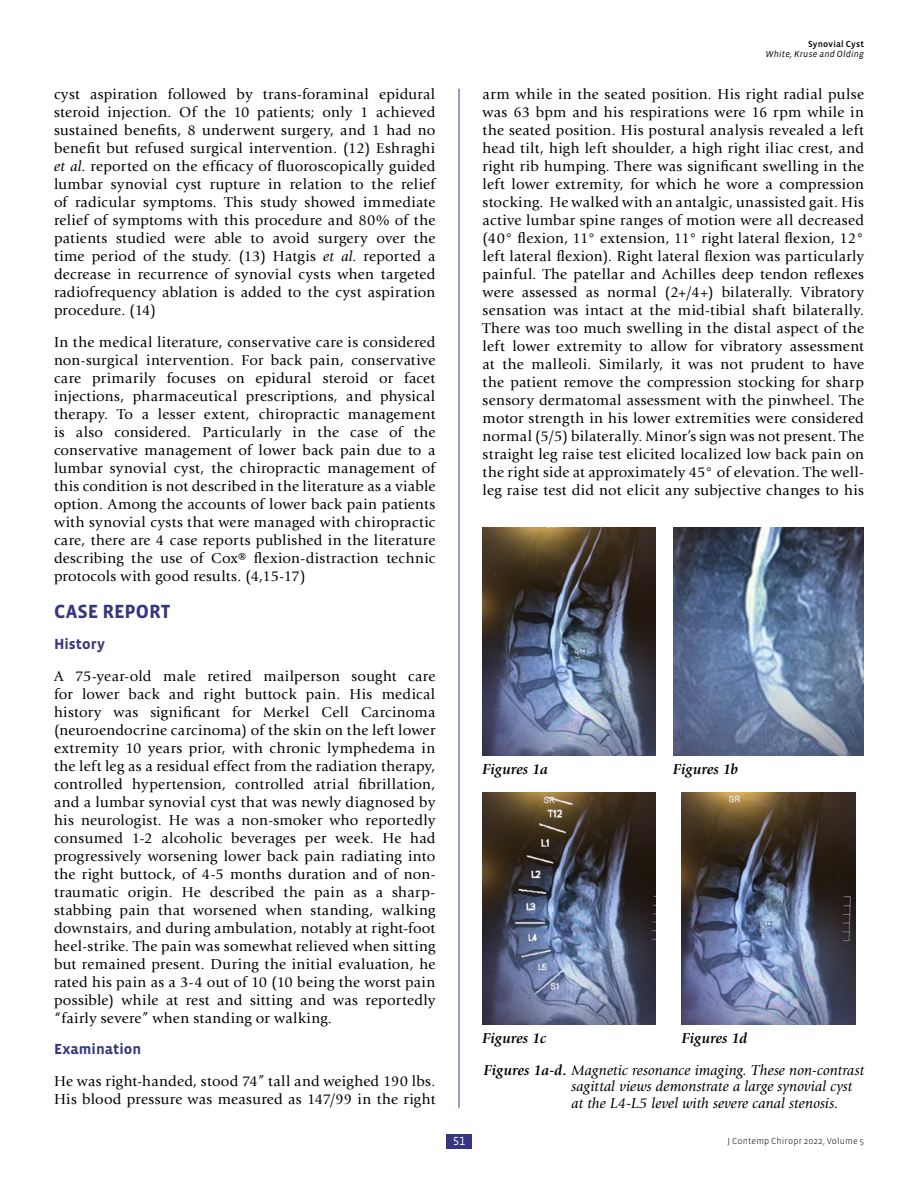
<style>
.page{position:relative;width:918px;height:1188px;background:#fff}
.page>*{position:absolute;margin:0;border:0;box-sizing:border-box;transform-origin:0 0}
.t1{font:700 19.5px "Vista Sans OT";letter-spacing:-.005em;color:#36357e}
.t2{font:15px/18px "Giovanni Std";letter-spacing:.02em;color:#000;text-align:justify}
.t3{font:italic 15px/16.5px "Giovanni Std";letter-spacing:.005em;color:#000}
.t4{font:italic 700 15px "Giovanni Std";letter-spacing:-.005em;color:#000}
.t5{font:700 15px "Vista Sans OT";letter-spacing:.005em;color:#36357e}
.t6{font:12px "Vista Sans OT";color:#fff}
.t7{font:italic 9px/10.5px "Vista Sans OT";letter-spacing:.02em;color:#000;text-align:right}
.t8{font:300 9px "Vista Sans OT";letter-spacing:.02em;color:#000}
.s1{font-style:italic}
.s2{font-weight:500;font-style:normal}
.s3{font-weight:700}
</style>
<div class="page">
<div style="left:447px;top:1134px;width:25px;height:14px;background:#36357e"></div>
<hr style="left:459px;top:89px;width:1px;height:1019px;background:#36357e">
<img style="left:483px;top:528px;width:173px;height:227px">
<img style="left:483px;top:793px;width:173px;height:231px">
<img style="left:673px;top:528px;width:191px;height:227px">
<img style="left:682px;top:793px;width:173px;height:231px">
<p class="t2" style="left:54px;top:86px;width:383px">cyst aspiration followed by trans-foraminal epidural steroid injection. Of the 10 patients; only 1 achieved sustained benefits, 8 underwent surgery, and 1 had no benefit but refused surgical intervention. (12) Eshraghi <span class="s1">et al</span>. reported on the efficacy of fluoroscopically guided lumbar synovial cyst rupture in relation to the relief of radicular symptoms. This study showed immediate relief of symptoms with this procedure and 80% of the patients studied were able to avoid surgery over the time period of the study. (13) Hatgis <span class="s1">et al</span>. reported a decrease in recurrence of synovial cysts when targeted radiofrequency ablation is added to the cyst aspiration procedure. (14)</p>
<p class="t2" style="left:54px;top:333px;width:383px">In the medical literature, conservative care is considered non-surgical intervention. For back pain, conservative care primarily focuses on epidural steroid or facet injections, pharmaceutical prescriptions, and physical therapy. To a lesser extent, chiropractic management is also considered. Particularly in the case of the conservative management of lower back pain due to a lumbar synovial cyst, the chiropractic management of this condition is not described in the literature as a viable option. Among the accounts of lower back pain patients with synovial cysts that were managed with chiropractic care, there are 4 case reports published in the literature describing the use of Cox® flexion-distraction technic protocols with good results. (4,15-17)</p>
<p class="t1" style="left:54px;top:601px;width:118px">CASE REPORT</p>
<p class="t5" style="left:54px;top:637px;width:53px">History</p>
<p class="t2" style="left:54px;top:667px;width:383px">A 75-year-old male retired mailperson sought care for lower back and right buttock pain. His medical history was significant for Merkel Cell Carcinoma (neuroendocrine carcinoma) of the skin on the left lower extremity 10 years prior, with chronic lymphedema in the left leg as a residual effect from the radiation therapy, controlled hypertension, controlled atrial fibrillation, and a lumbar synovial cyst that was newly diagnosed by his neurologist. He was a non-smoker who reportedly consumed 1-2 alcoholic beverages per week. He had progressively worsening lower back pain radiating into the right buttock, of 4-5 months duration and of non&shy;traumatic origin. He described the pain as a sharp&shy;stabbing pain that worsened when standing, walking downstairs, and during ambulation, notably at right-foot heel-strike. The pain was somewhat relieved when sitting but remained present. During the initial evaluation, he rated his pain as a 3-4 out of 10 (10 being the worst pain possible) while at rest and sitting and was reportedly “fairly severe” when standing or walking.</p>
<p class="t5" style="left:54px;top:1042px;width:89px">Examination</p>
<p class="t2" style="left:54px;top:1072px;width:383px">He was right-handed, stood 74” tall and weighed 190 lbs.<br>His blood pressure was measured as 147/99 in the right</p>
<p class="t6" style="left:453px;top:1135px;width:14px">51</p>
<p class="t7" style="left:766px;top:38px;width:100px"><span class="s2">Synovial Cyst<br></span>White, Kruse and Olding</p>
<p class="t2" style="left:483px;top:86px;width:383px">arm while in the seated position. His right radial pulse was 63 bpm and his respirations were 16 rpm while in the seated position. His postural analysis revealed a left head tilt, high left shoulder, a high right iliac crest, and right rib humping. There was significant swelling in the left lower extremity, for which he wore a compression stocking. He walked with an antalgic, unassisted gait. His active lumbar spine ranges of motion were all decreased (40° flexion, 11° extension, 11° right lateral flexion, 12° left lateral flexion). Right lateral flexion was particularly painful. The patellar and Achilles deep tendon reflexes were assessed as normal (2+/4+) bilaterally. Vibratory sensation was intact at the mid-tibial shaft bilaterally.<br>There was too much swelling in the distal aspect of the left lower extremity to allow for vibratory assessment at the malleoli. Similarly, it was not prudent to have the patient remove the compression stocking for sharp sensory dermatomal assessment with the pinwheel. The motor strength in his lower extremities were considered normal (5/5) bilaterally. Minor’s sign was not present. The straight leg raise test elicited localized low back pain on the right side at approximately 45° of elevation. The well&shy;leg raise test did not elicit any subjective changes to his</p>
<p class="t4" style="left:483px;top:761px;width:67px">Figures 1a</p>
<p class="t4" style="left:673px;top:761px;width:66px">Figures 1b</p>
<p class="t4" style="left:682px;top:1030px;width:67px">Figures 1d</p>
<p class="t3" style="left:572px;top:1062px;width:294px;text-indent:-88px"><span class="s3">Figures 1a-d.</span> Magnetic resonance imaging. These non-contrast sagittal views demonstrate a large synovial cyst at the L4-L5 level with severe canal stenosis.</p>
<p class="t4" style="left:483px;top:1030px;width:65px">Figures 1c</p>
<p class="t8" style="left:728px;top:1136px;width:138px">J Contemp Chiropr 2022, Volume 5</p>
</div>
